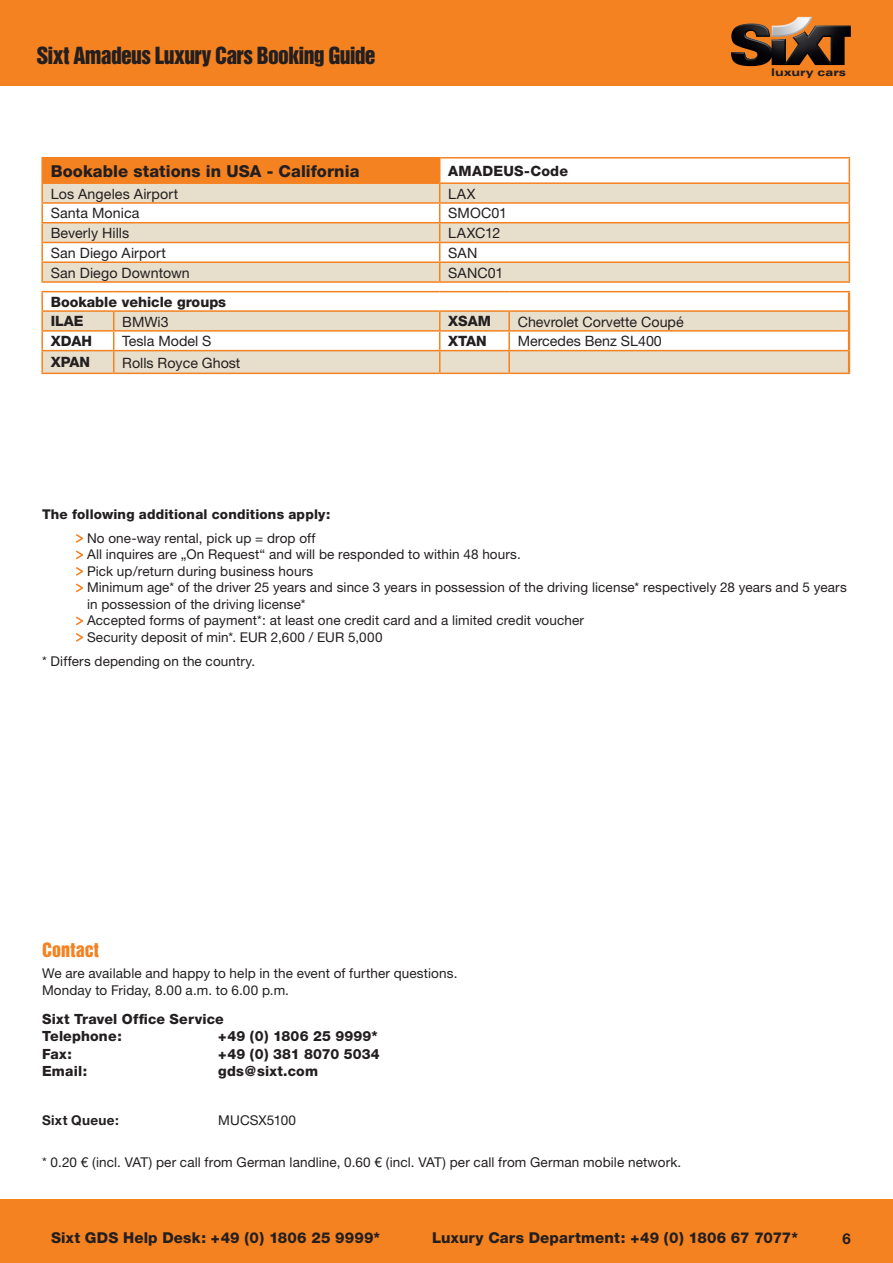
<style>
.page{position:relative;width:893px;height:1263px;background:#fff}
.page>*{position:absolute;margin:0;border:0;box-sizing:border-box;transform-origin:0 0}
.t1{font:21.6px "Helvetica Inserat";letter-spacing:-.035em;color:#231f20}
.t2{font:18px "Helvetica Inserat";letter-spacing:.01em;color:#f58220}
.t3{font:800 16.5px "Helvetica Neue";letter-spacing:.005em;color:#231f20}
.t4{font:800 15px "Helvetica Neue";letter-spacing:.01em;color:#231f20}
.t5{font:700 15px "Helvetica Neue";color:#231f20}
.t6{font:14.25px "Helvetica Neue";color:#231f20}
.t7{font:800 14.25px/19.6px "Helvetica Neue";color:#231f20}
.t8{font:800 14.1px/17.2px "Helvetica Neue";letter-spacing:.01em;color:#231f20}
.t9{font:13.5px/16.5px "Helvetica Neue";letter-spacing:.01em;color:#231f20}
.t10{font:800 13.5px "Helvetica Neue";letter-spacing:.015em;color:#231f20}
.t11{font:700 13.5px "Helvetica Neue";letter-spacing:.02em;color:#231f20}
.t12{font:900 expanded 10.65px "Univers";color:#231f20}
.s1{font-family:"Linotype Euro Font Gto P"}
</style>
<div class="page">
<div style="left:0;top:1199px;width:893px;height:64px;background:#f58220"></div>
<div style="left:0;top:0;width:893px;height:86px;background:#f58220"></div>
<img style="left:731px;top:17px;width:120px;height:49px">
<svg style="left:76px;top:534px;width:8px;height:59px"></svg>
<svg style="left:76px;top:616px;width:8px;height:26px"></svg>
<svg style="left:43px;top:159px;width:806px;height:23px"></svg>
<svg style="left:43px;top:184px;width:806px;height:97px;fill:#e7decc"></svg>
<hr style="left:41px;top:157px;width:399px;height:2px;background:#f58220">
<hr style="left:41px;top:159px;width:2px;height:23px;background:#f58220">
<hr style="left:440px;top:157px;width:410px;height:2px;background:#f58220">
<hr style="left:41px;top:182px;width:399px;height:2px;background:#f58220">
<hr style="left:440px;top:182px;width:410px;height:2px;background:#f58220">
<hr style="left:41px;top:202px;width:399px;height:2px;background:#f58220">
<hr style="left:440px;top:202px;width:410px;height:2px;background:#f58220">
<hr style="left:41px;top:222px;width:399px;height:1px;background:#f58220">
<hr style="left:440px;top:222px;width:410px;height:1px;background:#f58220">
<hr style="left:41px;top:242px;width:399px;height:1px;background:#f58220">
<hr style="left:440px;top:242px;width:410px;height:1px;background:#f58220">
<hr style="left:41px;top:261px;width:399px;height:2px;background:#f58220">
<svg style="left:41px;top:184px;width:2px;height:97px"></svg>
<hr style="left:440px;top:261px;width:410px;height:2px;background:#f58220">
<svg style="left:439px;top:159px;width:1px;height:122px"></svg>
<svg style="left:849px;top:159px;width:1px;height:122px"></svg>
<hr style="left:41px;top:281px;width:399px;height:2px;background:#f58220">
<hr style="left:440px;top:281px;width:410px;height:2px;background:#f58220">
<svg style="left:43px;top:292px;width:805px;height:18px"></svg>
<svg style="left:43px;top:312px;width:805px;height:61px;fill:#e7decc"></svg>
<svg style="left:848px;top:292px;width:2px;height:19px"></svg>
<hr style="left:848px;top:311px;width:2px;height:20px;background:#f58220">
<hr style="left:848px;top:331px;width:2px;height:20px;background:#f58220">
<hr style="left:848px;top:351px;width:2px;height:22px;background:#f58220">
<hr style="left:41px;top:291px;width:73px;height:1px;background:#f58220">
<hr style="left:114px;top:291px;width:326px;height:1px;background:#f58220">
<hr style="left:440px;top:291px;width:69px;height:1px;background:#f58220">
<hr style="left:509px;top:291px;width:341px;height:1px;background:#f58220">
<hr style="left:41px;top:310px;width:73px;height:2px;background:#f58220">
<hr style="left:114px;top:310px;width:326px;height:2px;background:#f58220">
<hr style="left:440px;top:310px;width:69px;height:2px;background:#f58220">
<hr style="left:509px;top:310px;width:339px;height:2px;background:#f58220">
<hr style="left:41px;top:330px;width:73px;height:2px;background:#f58220">
<svg style="left:41px;top:292px;width:2px;height:58px"></svg>
<hr style="left:114px;top:330px;width:326px;height:2px;background:#f58220">
<hr style="left:440px;top:330px;width:69px;height:2px;background:#f58220">
<hr style="left:509px;top:330px;width:339px;height:2px;background:#f58220">
<svg style="left:508px;top:312px;width:2px;height:38px"></svg>
<hr style="left:41px;top:350px;width:73px;height:1px;background:#f58220">
<hr style="left:41px;top:351px;width:2px;height:22px;background:#f58220">
<hr style="left:114px;top:350px;width:326px;height:1px;background:#f58220">
<svg style="left:113px;top:312px;width:1px;height:61px"></svg>
<hr style="left:440px;top:350px;width:69px;height:1px;background:#f58220">
<svg style="left:439px;top:312px;width:1px;height:61px"></svg>
<hr style="left:509px;top:350px;width:339px;height:1px;background:#f58220">
<hr style="left:508px;top:351px;width:2px;height:22px;background:#f58220">
<hr style="left:41px;top:373px;width:73px;height:1px;background:#f58220">
<hr style="left:114px;top:373px;width:326px;height:1px;background:#f58220">
<hr style="left:440px;top:373px;width:69px;height:1px;background:#f58220">
<hr style="left:509px;top:373px;width:341px;height:1px;background:#f58220">
<h1 class="t1" style="left:36px;top:43px;width:341px">Sixt Amadeus Luxury Cars Booking Guide</h1>
<p class="t3" style="left:51px;top:161px;width:310px">Bookable stations in USA - California</p>
<p class="t7" style="left:448px;top:161px;width:121px">AMADEUS-Code</p>
<p class="t6" style="left:51px;top:185px;width:129px">Los Angeles Airport</p>
<p class="t6" style="left:448px;top:185px;width:29px">LAX</p>
<p class="t6" style="left:51px;top:205px;width:90px">Santa Monica</p>
<p class="t6" style="left:448px;top:205px;width:60px">SMOC01</p>
<p class="t6" style="left:51px;top:225px;width:80px">Beverly Hills</p>
<p class="t6" style="left:448px;top:225px;width:54px">LAXC12</p>
<p class="t6" style="left:51px;top:244px;width:117px">San Diego Airport</p>
<p class="t6" style="left:448px;top:244px;width:31px">SAN</p>
<p class="t6" style="left:51px;top:264px;width:141px">San Diego Downtown</p>
<p class="t6" style="left:448px;top:264px;width:57px">SANC01</p>
<p class="t7" style="left:51px;top:292px;width:177px">Bookable vehicle groups<br>ILAE</p>
<p class="t6" style="left:122px;top:313px;width:48px">BMWi3</p>
<p class="t7" style="left:448px;top:311px;width:44px">XSAM</p>
<p class="t6" style="left:518px;top:313px;width:167px">Chevrolet Corvette Coupé</p>
<p class="t7" style="left:51px;top:331px;width:43px">XDAH</p>
<p class="t6" style="left:122px;top:333px;width:91px">Tesla Model S</p>
<p class="t7" style="left:448px;top:331px;width:40px">XTAN</p>
<p class="t6" style="left:518px;top:333px;width:146px">Mercedes Benz SL400</p>
<p class="t7" style="left:51px;top:352px;width:41px">XPAN</p>
<p class="t6" style="left:122px;top:354px;width:120px">Rolls Royce Ghost</p>
<p class="t12" style="left:771px;top:66px;width:76px">luxury cars</p>
<p class="t10" style="left:42px;top:506px;width:290px">The following additional conditions apply:</p>
<p class="t9" style="left:87px;top:530px;width:761px">No one-way rental, pick up = drop off<br>All inquires are „On Request“ and will be responded to within 48 hours.<br>Pick up/return during business hours<br>Minimum age* of the driver 25 years and since 3 years in possession of the driving license* respectively 28 years and 5 years in possession of the driving license*<br>Accepted forms of payment*: at least one credit card and a limited credit voucher<br>Security deposit of min*. EUR 2,600 / EUR 5,000</p>
<p class="t9" style="left:42px;top:653px;width:215px">* Differs depending on the country.</p>
<h2 class="t2" style="left:42px;top:939px;width:58px">Contact</h2>
<p class="t9" style="left:42px;top:965px;width:417px">We are available and happy to help in the event of further questions.<br>Monday to Friday, 8.00 a.m. to 6.00 p.m.</p>
<p class="t8" style="left:42px;top:1010px;width:183px">Sixt Travel Office Service<br>Telephone:</p>
<p class="t8" style="left:218px;top:1028px;width:161px">+49 (0) 1806 25 9999*</p>
<p class="t8" style="left:42px;top:1045px;width:31px">Fax:</p>
<p class="t8" style="left:218px;top:1045px;width:163px">+49 (0) 381 8070 5034</p>
<p class="t8" style="left:42px;top:1062px;width:47px">Email:</p>
<p class="t8" style="left:218px;top:1062px;width:101px">gds@sixt.com</p>
<p class="t11" style="left:42px;top:1112px;width:78px">Sixt Queue:</p>
<p class="t9" style="left:218px;top:1112px;width:79px">MUCSX5100</p>
<p class="t9" style="left:42px;top:1154px;width:641px">* 0.20 <span class="s1">e</span> (incl. VAT) per call from German landline, 0.60 <span class="s1">e</span> (incl. VAT) per call from German mobile network.</p>
<p class="t4" style="left:51px;top:1229px;width:331px">Sixt GDS Help Desk: +49 (0) 1806 25 9999*</p>
<p class="t4" style="left:432px;top:1229px;width:367px">Luxury Cars Department: +49 (0) 1806 67 7077*</p>
<p class="t5" style="left:842px;top:1229px;width:10px">6</p>
</div>
